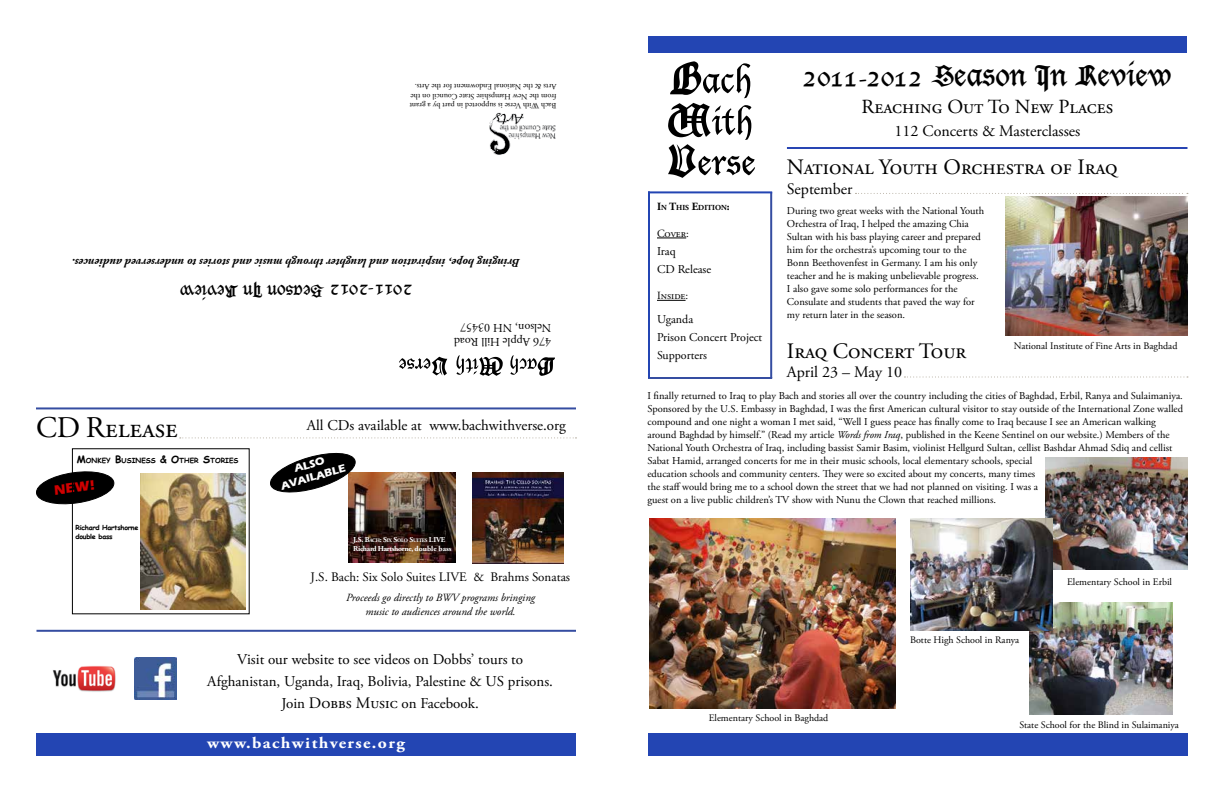
<style>
.page{position:relative;width:1224px;height:792px;background:#fff}
.page>*{position:absolute;margin:0;border:0;box-sizing:border-box;transform-origin:0 0}
.t1{font:30px "Lucida Blackletter";color:#000}
.t2{font:28px "Adobe Garamond Pro";color:#000}
.t3{font:22px "Adobe Garamond Pro";color:#000}
.t4{font:20px "Adobe Garamond Pro";color:#000}
.t5{font:18px "Lucida Blackletter";color:#000}
.t6{font:16px "Adobe Garamond Pro";color:#000}
.t7{font:700 16px "Adobe Garamond Pro";letter-spacing:.08em;color:#fff;scale:1.1 1}
.t8{font:15px/22px "Adobe Garamond Pro";letter-spacing:-.01em;color:#000;text-align:center}
.t9{font:700 14px "Eras ITC";color:#d00000}
.t10{font:13px "Adobe Garamond Pro";letter-spacing:-.01em;color:#000}
.t11{font:italic 700 12px "Adobe Garamond Pro";color:#000}
.t12{font:12px/14.4px "Adobe Garamond Pro";color:#000}
.t13{font:12px/18px "Adobe Garamond Pro";letter-spacing:-.02em;color:#000}
.t14{font:italic 11px/13.2px "Adobe Garamond Pro";color:#000;text-align:center}
.t15{font:11px "Adobe Garamond Pro";color:#000}
.t16{font:700 11px/13.2px "Eras ITC";color:#fff;text-align:center}
.t17{font:10.5px/13px "Adobe Garamond Pro";color:#000}
.t18{font:10px "Adobe Garamond Pro";letter-spacing:-.005em;color:#000}
.t19{font:8px/9.6px "Adobe Garamond Pro";letter-spacing:-.005em;color:#000}
.t20{font:700 7.7px "Adobe Garamond Pro";color:#000}
.t21{font:700 7.5px "Adobe Garamond Pro";letter-spacing:-.04em;color:#fff;scale:1.04 1}
.t22{font:700 7px "Comic Sans MS";color:#000}
.t23{font:700 6.8px/8.1px "Comic Sans MS";letter-spacing:-.04em;color:#000;scale:1.05 1}
.t24{font:700 5.2px "Adobe Garamond Pro";letter-spacing:-.045em;color:#fff}
.s1{font-family:"Adobe Garamond Pro"}
.s2{font-family:"gutenberg"}
.s3{font-size:30px}
.s4{font-size:10.1px}
.s5{font-size:7.5px}
.s6{font-size:16px}
.s7{font-size:26px}
.s8{font-family:"Adobe Garamond Pro";font-size:26px}
.s9{font-size:11px}
.s10{font-style:italic}
</style>
<div class="page">
<svg style="left:657px;top:238px;width:29px;height:1px"></svg>
<svg style="left:657px;top:300px;width:29px;height:1px"></svg>
<svg style="left:399px;top:355px;width:156px;height:21px"></svg>
<svg style="left:668px;top:61px;width:87px;height:117px"></svg>
<hr style="left:770px;top:192px;width:2px;height:186px;background:#354da1">
<hr style="left:787px;top:147px;width:400px;height:2px;background:#2845b3">
<svg style="left:856px;top:193px;width:332px;height:1px"></svg>
<hr style="left:648px;top:377px;width:124px;height:2px;background:#354da1">
<div style="left:648px;top:36px;width:540px;height:18px;background:#2345b3"></div>
<hr style="left:648px;top:191px;width:2px;height:187px;background:#2345b3">
<hr style="left:648px;top:191px;width:124px;height:2px;background:#2345b3">
<div style="left:648px;top:733px;width:540px;height:23px;background:#2345b3"></div>
<hr style="left:36px;top:407px;width:540px;height:2px;background:#354da1">
<svg style="left:180px;top:437px;width:397px;height:1px"></svg>
<img style="left:349px;top:473px;width:106px;height:90px">
<div style="left:36px;top:734px;width:540px;height:22px;background:#2345b3"></div>
<img style="left:135px;top:657px;width:42px;height:42px">
<img style="left:52px;top:666px;width:64px;height:26px">
<img style="left:473px;top:473px;width:90px;height:90px">
<hr style="left:36px;top:630px;width:540px;height:2px;background:#354da1">
<img style="left:489px;top:113px;width:67px;height:42px">
<svg style="left:270px;top:452px;width:87px;height:42px"></svg>
<svg style="left:904px;top:376px;width:284px;height:2px"></svg>
<svg style="left:36px;top:470px;width:79px;height:36px"></svg>
<img style="left:140px;top:474px;width:105px;height:135px">
<img style="left:1006px;top:197px;width:181px;height:139px">
<img style="left:649px;top:518px;width:246px;height:191px">
<img style="left:1030px;top:602px;width:142px;height:112px">
<img style="left:1045px;top:458px;width:142px;height:111px">
<img style="left:910px;top:518px;width:143px;height:112px">
<p class="t19" style="left:556px;top:111px;width:148px;rotate:-180deg">Bach With Verse is supported in part by a grant from the New Hampshire State Council on the<br>Arts &amp; the National Endowment for the Arts.</p>
<p class="t11" style="left:520px;top:270px;width:450px;rotate:-180deg">Bringing hope, inspiration and laughter through music and stories to underserved audiences.</p>
<h3 class="t5" style="left:412px;top:302px;width:234px;rotate:-180deg">2011<span class="s1">-</span>2012 <span class="s2">S</span>eason <span class="s2">I</span>n <span class="s2">R</span>eview</h3>
<p class="t12" style="left:551px;top:349px;width:99px;rotate:-180deg">476 Apple Hill Road<br>Nelson, NH 03457</p>
<h2 class="t2" style="left:36px;top:411px;width:143px"><span class="s3">CD R</span>elease</h2>
<p class="t22" style="left:77px;top:455px;width:163px"><span class="s4">M</span>ONKEY <span class="s4">B</span>USINESS <span class="s4">&amp; O</span>THER <span class="s4">S</span>TORIES</p>
<h3 class="t9" style="left:53px;top:482px;width:42px;rotate:-8deg">NEW!</h3>
<p class="t23" style="left:76px;top:524px;width:61px">Richard Hartshorne double bass</p>
<h3 class="t8" style="left:307px;top:415px;width:261px">All CDs available at www.bachwithverse.org</h3>
<p class="t16" style="left:276px;top:467px;width:68px;rotate:-16deg">Also<br>Ava ila ble</p>
<p class="t24" style="left:353px;top:537px;width:94px"><span class="s5">J.S. B</span>ACH<span class="s5">: S</span>IX <span class="s5">S</span>OLO <span class="s5">S</span>UITES <span class="s5">Live</span></p>
<p class="t21" style="left:353px;top:544px;width:96px">Richard Hartshorne, double bass</p>
<p class="t10" style="left:311px;top:569px;width:261px">J.S. Bach: Six Solo Suites LIVE &amp; Brahms Sonatas</p>
<p class="t14" style="left:346px;top:592px;width:190px">Proceeds go directly to BWV programs bringing music to audiences around the world.</p>
<h3 class="t8" style="left:207px;top:649px;width:347px">Visit our website to see videos on Dobbs’ tours to<br>Afghanistan, Uganda, Iraq, Bolivia, Palestine &amp; US prisons.<br>Join <span class="s6">Dobbs Music</span> on Facebook.</h3>
<h3 class="t7" style="left:207px;top:734px;width:181px">www.bachwithverse.org</h3>
<h1 class="t1" style="left:803px;top:57px;width:370px"><span class="s7">2011</span><span class="s8">-</span><span class="s7">2012</span> <span class="s2">S</span>eason <span class="s2">I</span>n <span class="s2">R</span>eview</h1>
<h3 class="t4" style="left:862px;top:95px;width:253px">Reaching Out To New Places</h3>
<h3 class="t6" style="left:895px;top:121px;width:187px">112 Concerts &amp; Masterclasses</h3>
<p class="t20" style="left:657px;top:204px;width:74px"><span class="s9">I</span>N <span class="s9">T</span>HIS <span class="s9">E</span>DITION<span class="s9">:</span></p>
<p class="t15" style="left:657px;top:227px;width:33px">Cover:</p>
<p class="t12" style="left:657px;top:242px;width:56px;line-height:18px">Iraq<br>CD Release</p>
<p class="t15" style="left:657px;top:289px;width:33px">Inside:</p>
<p class="t13" style="left:657px;top:311px;width:107px">Uganda<br>Prison Concert Project<br>Supporters</p>
<h3 class="t3" style="left:787px;top:154px;width:332px">National Youth Orchestra of Iraq</h3>
<h3 class="t6" style="left:787px;top:179px;width:67px">September</h3>
<p class="t17" style="left:787px;top:205px;width:199px">During two great weeks with the National Youth Orchestra of Iraq, I helped the amazing Chia Sultan with his bass playing career and prepared him for the orchestra’s upcoming tour to the Bonn Beethovenfest in Germany. I am his only teacher and he is making unbelievable progress.<br>I also gave some solo performances for the Consulate and students that paved the way for my return later in the season.</p>
<h3 class="t3" style="left:787px;top:338px;width:181px">Iraq Concert Tour</h3>
<h3 class="t6" style="left:787px;top:363px;width:117px">April 23 – May 10</h3>
<p class="t18" style="left:1014px;top:340px;width:165px">National Institute of Fine Arts in Baghdad</p>
<p class="t17" style="left:647px;top:389px;width:537px">I finally returned to Iraq to play Bach and stories all over the country including the cities of Baghdad, Erbil, Ranya and Sulaimaniya.<br>Sponsored by the U.S. Embassy in Baghdad, I was the first American cultural visitor to stay outside of the International Zone walled compound and one night a woman I met said, “Well I guess peace has finally come to Iraq because I see an American walking around Baghdad by himself.” (Read my article <span class="s10">Words from Iraq</span>, published in the Keene Sentinel on our website.) Members of the National Youth Orchestra of Iraq, including bassist Samir Basim, violinist Hellgurd Sultan, cellist Bashdar Ahmad Sdiq and cellist Sabat Hamid, arranged concerts for me in their music schools, local elementary schools, special<br>education schools and community centers. They were so excited about my concerts, many times<br>the staff would bring me to a school down the street that we had not planned on visiting. I was a<br>guest on a live public children’s TV show with Nunu the Clown that reached millions.</p>
<p class="t18" style="left:709px;top:712px;width:121px">Elementary School in Baghdad</p>
<p class="t18" style="left:910px;top:634px;width:111px">Botte High School in Ranya</p>
<p class="t18" style="left:1067px;top:576px;width:106px">Elementary School in Erbil</p>
<p class="t18" style="left:1020px;top:718px;width:161px">State School for the Blind in Sulaimaniya</p>
</div>
